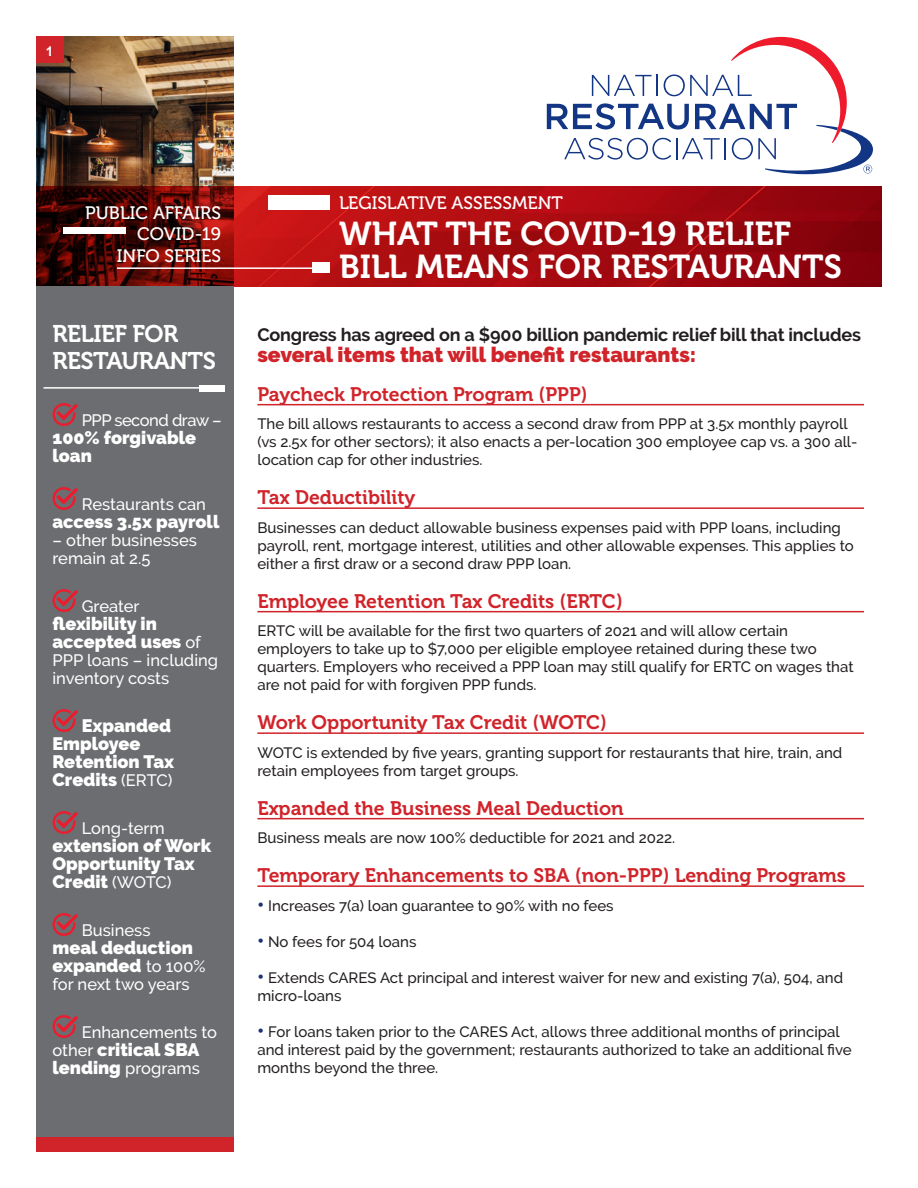
<style>
.page{position:relative;width:918px;height:1188px;background:#fff}
.page>*{position:absolute;margin:0;border:0;box-sizing:border-box;transform-origin:0 0}
.t1{font:33px/33px "Museo 700";color:#fff}
.t2{font:24px/27px "Museo 700";letter-spacing:-.02em;color:#fff}
.t3{font:900 21px "Raleway";color:#d1232a}
.SUBSECTION{font:19.5px "Museo 700";color:#d1232a}
.t4{font:900 18px/18px "Raleway";color:#fff}
.t5{font:700 18px "Raleway";letter-spacing:-.01em;color:#231f20}
.t6{font:18px/21.6px "Museo 500";color:#fff;text-align:right}
.t7{font:500 16.5px/18px "Raleway";color:#fff}
.t8{font:500 16.5px "Raleway";letter-spacing:-.03em;color:#fff}
.t9{font:500 15px/18px "Raleway";color:#231f20}
.t10{font:700 13.5px "Arial";color:#fff}
.s1{font-weight:500;font-size:16.5px}
.s2{font-weight:900;font-size:18px}
.s3{font-weight:900;font-size:18px;color:#1c3177}
</style>
<div class="page">
<img style="left:36px;top:36px;width:198px;height:150px">
<img style="left:36px;top:186px;width:846px;height:101px">
<div style="left:36px;top:287px;width:198px;height:865px;background:#6c6d70"></div>
<svg style="left:547px;top:37px;width:326px;height:137px"></svg>
<div style="left:63px;top:228px;width:63px;height:6px;background:#fff"></div>
<div style="left:268px;top:195px;width:61px;height:15px;background:#fff"></div>
<div style="left:312px;top:262px;width:17px;height:11px;background:#fff"></div>
<div style="left:36px;top:1137px;width:198px;height:15px;background:#d1232a"></div>
<hr style="left:117px;top:267px;width:212px;height:2px;background:#fff">
<svg style="left:53px;top:403px;width:25px;height:23px"></svg>
<svg style="left:53px;top:487px;width:25px;height:23px"></svg>
<svg style="left:53px;top:589px;width:25px;height:23px"></svg>
<svg style="left:53px;top:709px;width:25px;height:23px"></svg>
<svg style="left:53px;top:811px;width:25px;height:23px"></svg>
<svg style="left:53px;top:913px;width:25px;height:23px"></svg>
<svg style="left:53px;top:1015px;width:25px;height:23px"></svg>
<hr style="left:257px;top:404px;width:607px;height:1px;background:#d1232a">
<hr style="left:257px;top:507px;width:607px;height:2px;background:#d1232a">
<hr style="left:257px;top:611px;width:607px;height:1px;background:#d1232a">
<hr style="left:257px;top:732px;width:607px;height:2px;background:#d1232a">
<hr style="left:257px;top:818px;width:607px;height:1px;background:#d1232a">
<hr style="left:257px;top:885px;width:607px;height:2px;background:#d1232a">
<div style="left:36px;top:37px;width:27px;height:26px;background:#d1232a"></div>
<div style="left:199px;top:385px;width:26px;height:6px;background:#fff"></div>
<hr style="left:44px;top:387px;width:181px;height:2px;background:#fff">
<p class="t10" style="left:46px;top:43px;width:9px">1</p>
<p class="t6" style="left:85px;top:202px;width:137px">PUBLIC AFFAIRS<br>COVID-19<br>INFO SERIES</p>
<p class="t2" style="left:52px;top:321px;width:165px">RELIEF FOR<br>RESTAURANTS</p>
<p class="t8" style="left:82px;top:411px;width:141px">PPP second draw –</p>
<p class="t4" style="left:52px;top:429px;width:145px">100% forgivable loan</p>
<p class="t7" style="left:82px;top:495px;width:126px">Restaurants can</p>
<p class="t4" style="left:52px;top:513px;width:168px">access 3.5x payroll</p>
<p class="t7" style="left:52px;top:531px;width:146px">– other businesses remain at 2.5</p>
<p class="t7" style="left:82px;top:597px;width:59px">Greater</p>
<p class="t4" style="left:52px;top:615px;width:150px">flexibility in accepted uses <span class="s1">of</span></p>
<p class="t7" style="left:52px;top:651px;width:167px">PPP loans – including inventory costs</p>
<p class="t4" style="left:52px;top:717px;width:123px;text-indent:29px">Expanded<br>Employee<br>Retention Tax<br>Credits <span class="s1">(ERTC)</span></p>
<p class="t7" style="left:82px;top:819px;width:85px">Long-term</p>
<p class="t4" style="left:52px;top:837px;width:160px">extension of Work<br>Opportunity Tax<br>Credit <span class="s1">(WOTC)</span></p>
<p class="t7" style="left:82px;top:921px;width:70px">Business</p>
<p class="t4" style="left:52px;top:939px;width:155px">meal deduction expanded <span class="s1">to 100%</span></p>
<p class="t7" style="left:52px;top:975px;width:139px">for next two years</p>
<p class="t7" style="left:82px;top:1023px;width:137px">Enhancements to</p>
<p class="t4" style="left:52px;top:1041px;width:149px"><span class="s1">other</span> critical SBA</p>
<p class="t7" style="left:52px;top:1059px;width:149px"><span class="s2">lending</span> programs</p>
<p class="t6" style="left:339px;top:192px;width:226px">LEGISLATIVE ASSESSMENT</p>
<p class="t1" style="left:339px;top:217px;width:504px">WHAT THE COVID-19 RELIEF<br>BILL MEANS FOR RESTAURANTS</p>
<p class="t5" style="left:257px;top:324px;width:605px">Congress has agreed on a $900 billion pandemic relief bill that includes</p>
<p class="t3" style="left:257px;top:342px;width:440px">several items that will benefit restaurants:</p>
<p class="SUBSECTION" style="left:257px;top:383px;width:332px">Paycheck Protection Program (PPP)</p>
<p class="t9" style="left:257px;top:415px;width:601px">The bill allows restaurants to access a second draw from PPP at 3.5x monthly payroll (vs 2.5x for other sectors); it also enacts a per-location 300 employee cap vs. a 300 all&shy;location cap for other industries.</p>
<p class="SUBSECTION" style="left:257px;top:487px;width:159px">Tax Deductibility</p>
<p class="t9" style="left:257px;top:519px;width:598px">Businesses can deduct allowable business expenses paid with PPP loans, including payroll, rent, mortgage interest, utilities and other allowable expenses. This applies to either a first draw or a second draw PPP loan.</p>
<p class="SUBSECTION" style="left:257px;top:590px;width:367px">Employee Retention Tax Credits (ERTC)</p>
<p class="t9" style="left:257px;top:622px;width:598px">ERTC will be available for the first two quarters of 2021 and will allow certain employers to take up to $7,000 per eligible employee retained during these two quarters. Employers who received a PPP loan may still qualify for ERTC on wages that are not paid for with forgiven PPP funds.</p>
<p class="SUBSECTION" style="left:257px;top:712px;width:351px">Work Opportunity Tax Credit (WOTC)</p>
<p class="t9" style="left:257px;top:744px;width:586px">WOTC is extended by five years, granting support for restaurants that hire, train, and retain employees from target groups.</p>
<p class="SUBSECTION" style="left:257px;top:797px;width:368px">Expanded the Business Meal Deduction</p>
<p class="t9" style="left:257px;top:829px;width:419px">Business meals are now 100% deductible for 2021 and 2022.</p>
<p class="SUBSECTION" style="left:257px;top:865px;width:590px">Temporary Enhancements to SBA (non-PPP) Lending Programs</p>
<p class="t9" style="left:257px;top:897px;width:358px"><span class="s3">•</span> Increases 7(a) loan guarantee to 90% with no fees</p>
<p class="t9" style="left:257px;top:933px;width:161px"><span class="s3">•</span> No fees for 504 loans</p>
<p class="t9" style="left:257px;top:969px;width:587px"><span class="s3">•</span> Extends CARES Act principal and interest waiver for new and existing 7(a), 504, and micro-loans</p>
<p class="t9" style="left:257px;top:1023px;width:596px"><span class="s3">•</span> For loans taken prior to the CARES Act, allows three additional months of principal and interest paid by the government; restaurants authorized to take an additional five months beyond the three.</p>
</div>
